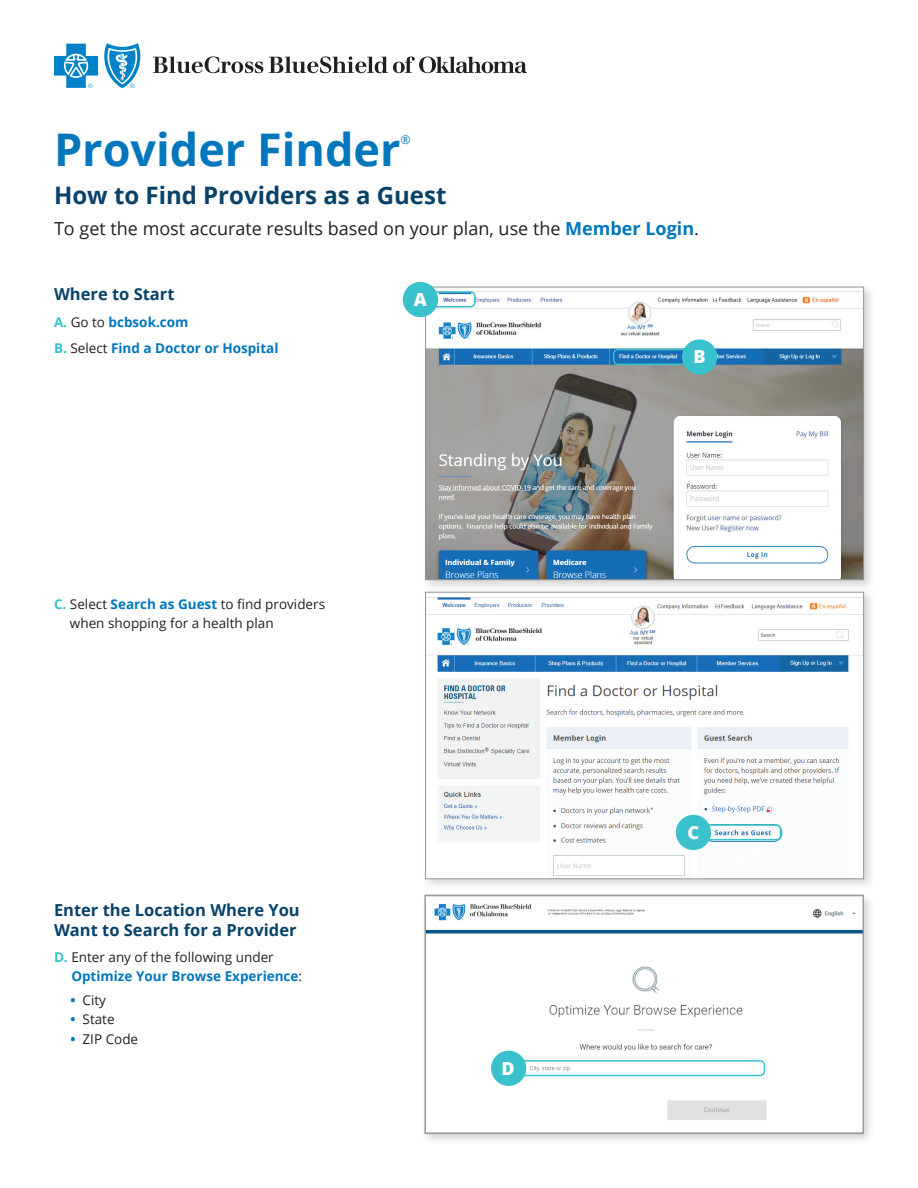
<style>
.page{position:relative;width:918px;height:1188px;background:#fff}
.page>*{position:absolute;margin:0;border:0;box-sizing:border-box;transform-origin:0 0}
.t1{font:700 45px "Open Sans";color:#0077bd}
.t2{font:700 24px "Open Sans";color:#094269}
.t3{font:18px "Open Sans";color:#231f20}
.t4{font:800 18px "Open Sans";color:#fff}
.t5{font:700 16.5px/19.5px "Open Sans";color:#094269}
.t6{font:13.5px/19.5px "Open Sans";color:#231f20}
.t7{font:700 13.5px/26.2px "Open Sans";color:#0077bd}
.t8{font:12.3px "Open Sans";color:#0077bd}
.s1{font-weight:700;color:#0077bd}
.s2{color:#39c1cc}
.s3{font-weight:400;color:#231f20}
.s4{font-weight:700;color:#39c1cc}
</style>
<div class="page">
<div style="left:421px;top:282px;width:455px;height:310px;background:#231f20;opacity:.2"></div>
<img style="left:427px;top:289px;width:435px;height:289px">
<div style="left:425px;top:287px;width:439px;height:293px;border:1px solid #939598"></div>
<div style="left:420px;top:891px;width:456px;height:255px;background:#231f20;opacity:.2"></div>
<img style="left:427px;top:897px;width:435px;height:234px">
<div style="left:426px;top:291px;width:50px;height:16px;border:2px solid #39c1cc;border-radius:4px"></div>
<div style="left:403px;top:282px;width:35px;height:35px;background:#39c1cc;border-radius:50%"></div>
<div style="left:613px;top:349px;width:77px;height:16px;border:2px solid #39c1cc;border-radius:4px"></div>
<div style="left:682px;top:339px;width:35px;height:36px;background:#39c1cc;border-radius:50%"></div>
<div style="left:425px;top:895px;width:439px;height:238px;border:1px solid #939598"></div>
<div style="left:509px;top:1060px;width:256px;height:16px;border:2px solid #39c1cc;border-radius:4px"></div>
<div style="left:491px;top:1051px;width:35px;height:35px;background:#39c1cc;border-radius:50%"></div>
<svg style="left:153px;top:56px;width:110px;height:17px"></svg>
<svg style="left:269px;top:56px;width:258px;height:17px"></svg>
<svg style="left:54px;top:43px;width:87px;height:45px"></svg>
<div style="left:421px;top:587px;width:455px;height:304px;background:#231f20;opacity:.2"></div>
<img style="left:427px;top:594px;width:435px;height:283px">
<div style="left:425px;top:592px;width:439px;height:287px;border:1px solid #939598"></div>
<div style="left:696px;top:824px;width:85px;height:16px;border:2px solid #39c1cc;border-radius:4px"></div>
<div style="left:676px;top:815px;width:35px;height:35px;background:#39c1cc;border-radius:50%"></div>
<h1 class="t1" style="left:54px;top:118px;width:348px">Provider Finder</h1>
<p class="t8" style="left:401px;top:131px;width:12px">®</p>
<h2 class="t2" style="left:54px;top:178px;width:394px">How to Find Providers as a Guest</h2>
<h3 class="t3" style="left:54px;top:217px;width:646px">To get the most accurate results based on your plan, use the <span class="s1">Member Login</span>.</h3>
<p class="t5" style="left:54px;top:284px;width:122px">Where to Start</p>
<p class="t7" style="left:54px;top:308px;width:226px"><span class="s2">A.</span> <span class="s3">Go to</span> bcbsok.com<br><span class="s2">B.</span> <span class="s3">Select</span> Find a Doctor or Hospital</p>
<h3 class="t4" style="left:414px;top:286px;width:15px">A</h3>
<p class="t6" style="left:70px;top:594px;width:257px;text-indent:-16px"><span class="s4">C.</span> Select <span class="s1">Search as Guest</span> to find providers when shopping for a health plan</p>
<p class="t5" style="left:54px;top:900px;width:247px">Enter the Location Where You<br>Want to Search for a Provider</p>
<p class="t6" style="left:71px;top:947px;width:232px;text-indent:-17px"><span class="s4">D.</span> Enter any of the following under<br><span class="s1">Optimize Your Browse Experience</span>:</p>
<p class="t6" style="left:70px;top:990px;width:37px"><span class="s1">•</span> City</p>
<p class="t6" style="left:70px;top:1009px;width:46px"><span class="s1">•</span> State</p>
<p class="t6" style="left:70px;top:1029px;width:69px"><span class="s1">•</span> ZIP Code</p>
<h3 class="t4" style="left:502px;top:1054px;width:15px">D</h3>
<h3 class="t4" style="left:694px;top:343px;width:14px">B</h3>
<h3 class="t4" style="left:688px;top:819px;width:13px">C</h3>
</div>
